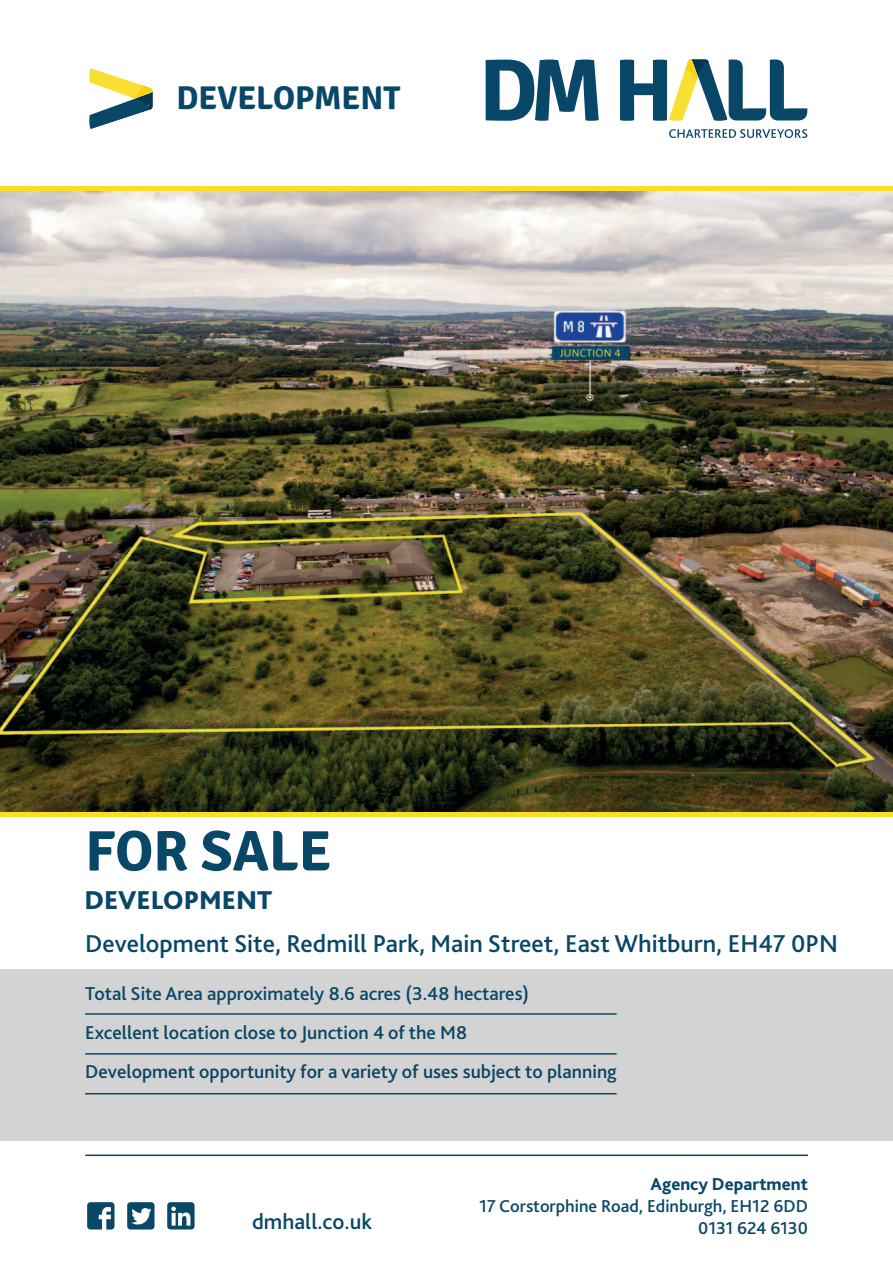
<style>
.page{position:relative;width:893px;height:1263px;background:#fff}
.page>*{position:absolute;margin:0;border:0;box-sizing:border-box;transform-origin:0 0}
.t1{font:700 57px "Signika";color:#084767}
.t2{font:700 33px "Signika";color:#084767}
.t3{font:800 27px "Bliss 2";color:#084767}
.t4{font:500 25.5px "Bliss 2";color:#084767}
.t5{font:500 22.5px "Bliss 2";color:#084767}
.t6{font:500 19.5px "Bliss 2";color:#084465}
.t7{font:500 19.5px "Bliss 2";color:#084767}
.t8{font:500 18px "Bliss 2";color:#084767}
.t9{font:800 18px "Bliss 2";color:#084767}
</style>
<div class="page">
<div style="left:0;top:970px;width:893px;height:171px;background:#d2d3d2"></div>
<div style="left:0;top:811px;width:893px;height:6px;background:#f8df25"></div>
<div style="left:0;top:187px;width:893px;height:5px;background:#f8df25"></div>
<svg style="left:486px;top:60px;width:113px;height:61px"></svg>
<svg style="left:669px;top:129px;width:138px;height:9px"></svg>
<svg style="left:620px;top:60px;width:187px;height:61px"></svg>
<svg style="left:89px;top:69px;width:64px;height:60px"></svg>
<hr style="left:85px;top:1013px;width:532px;height:2px;background:#084767">
<hr style="left:85px;top:1053px;width:532px;height:1px;background:#084767">
<hr style="left:85px;top:1093px;width:532px;height:1px;background:#084767">
<hr style="left:85px;top:1154px;width:723px;height:2px;background:#084767">
<svg style="left:87px;top:1202px;width:27px;height:27px"></svg>
<div style="left:127px;top:1202px;width:28px;height:27px;background:#084767;border-radius:3px"></div>
<svg style="left:131px;top:1208px;width:20px;height:16px"></svg>
<div style="left:167px;top:1202px;width:28px;height:27px;background:#084767;border-radius:3px"></div>
<svg style="left:171px;top:1206px;width:19px;height:19px"></svg>
<img style="left:0;top:192px;width:893px;height:619px">
<h2 class="t2" style="left:176px;top:78px;width:225px">DEVELOPMENT</h2>
<h1 class="t1" style="left:85px;top:817px;width:248px">FOR SALE</h1>
<h3 class="t3" style="left:84px;top:883px;width:190px">DEVELOPMENT</h3>
<h3 class="t4" style="left:85px;top:927px;width:754px">Development Site, Redmill Park, Main Street, East Whitburn, EH47 0PN</h3>
<p class="t7" style="left:85px;top:982px;width:445px">Total Site Area approximately 8.6 acres (3.48 hectares)</p>
<p class="t6" style="left:85px;top:1021px;width:383px">Excellent location close to Junction 4 of the M8</p>
<p class="t6" style="left:85px;top:1060px;width:533px">Development opportunity for a variety of uses subject to planning</p>
<p class="t9" style="left:650px;top:1173px;width:159px">Agency Department</p>
<p class="t8" style="left:479px;top:1195px;width:330px">17 Corstorphine Road, Edinburgh, EH12 6DD</p>
<p class="t5" style="left:252px;top:1207px;width:122px">dmhall.co.uk</p>
<p class="t8" style="left:698px;top:1216px;width:111px">0131 624 6130</p>
</div>
